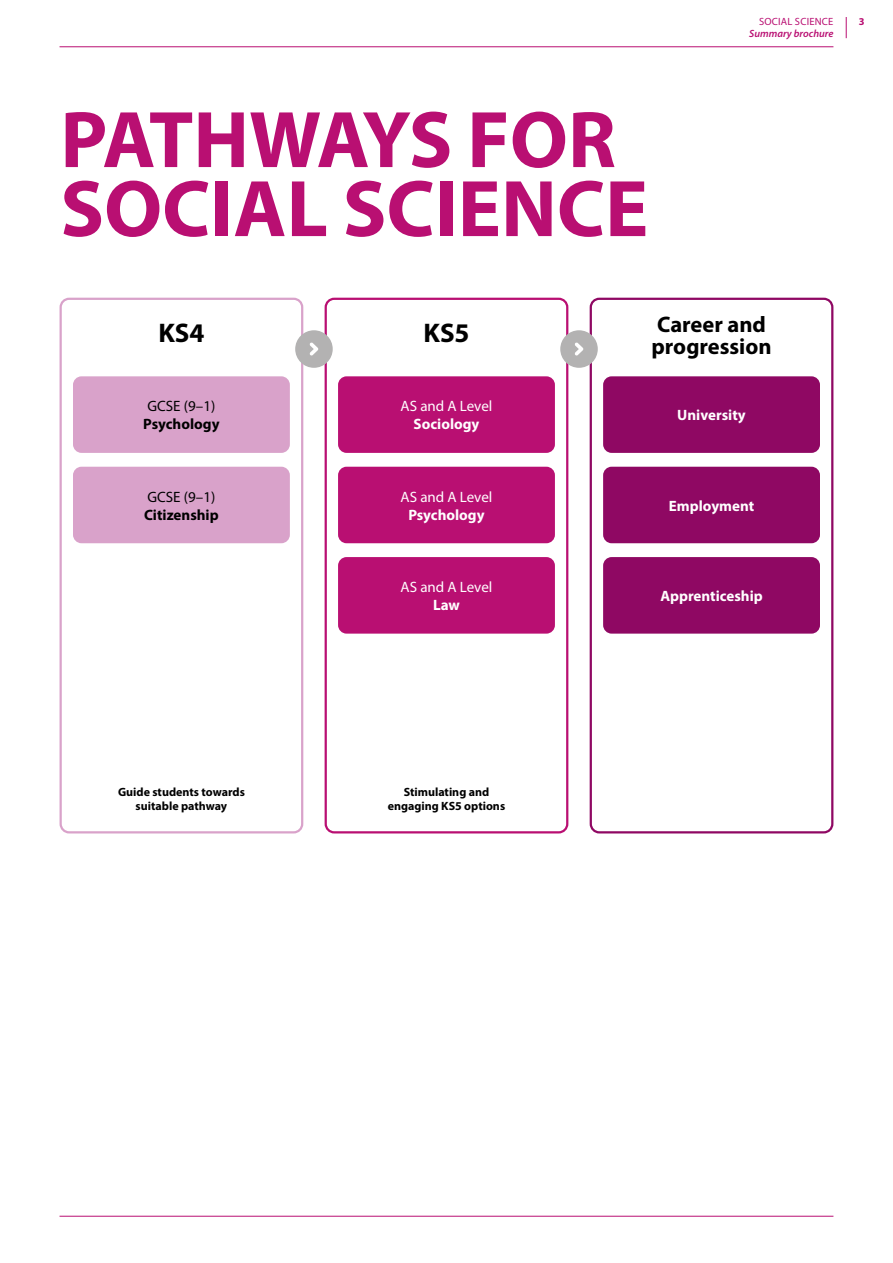
<style>
.page{position:relative;width:893px;height:1263px;background:#fff}
.page>*{position:absolute;margin:0;border:0;box-sizing:border-box;transform-origin:0 0}
.Pathways_Header{font:700 81px/69px "Myriad Pro";color:#b90f72}
.Pathways_Subhead{font:700 27px "Myriad Pro";color:#000}
.Pathways_Subhead_15pt{font:700 22.5px/22.5px "Myriad Pro";color:#000}
.Pathways_Body_Text_White{font:15px/18px "Myriad Pro";color:#fff;text-align:center}
.Pathways_Body_Text{font:700 15px/18px "Myriad Pro";color:#000}
.Pathways_Body_Text_White-2{font:700 15px "Myriad Pro";color:#fff}
.Pathways_Small_Text{font:700 12px/14.4px "Myriad Pro";color:#000;text-align:center}
.t1{font:italic 600 10.5px "Myriad Pro";color:#b90f72}
.t2{font:10.5px "Myriad Pro";letter-spacing:.02em;color:#b90f72}
.t3{font:700 10.5px "Myriad Pro";color:#b90f72}
.s1{font-weight:400}
.s2{font-weight:700}
</style>
<div class="page">
<hr style="left:60px;top:46px;width:773px;height:1px;background:#b90f72">
<hr style="left:60px;top:1216px;width:773px;height:1px;background:#b90f72">
<svg style="left:846px;top:17px;width:1px;height:21px"></svg>
<div style="left:60px;top:298px;width:243px;height:535px;border:2px solid #d9a2ca;border-radius:9px"></div>
<div style="left:325px;top:298px;width:243px;height:535px;border:2px solid #b90f72;border-radius:9px"></div>
<div style="left:590px;top:298px;width:243px;height:535px;border:2px solid #8f0863;border-radius:9px"></div>
<div style="left:603px;top:376px;width:217px;height:77px;background:#8f0863;border-radius:9px"></div>
<div style="left:603px;top:467px;width:217px;height:76px;background:#8f0863;border-radius:9px"></div>
<div style="left:603px;top:557px;width:217px;height:77px;background:#8f0863;border-radius:9px"></div>
<div style="left:73px;top:376px;width:217px;height:77px;background:#d9a2ca;border-radius:9px"></div>
<div style="left:73px;top:467px;width:217px;height:76px;background:#d9a2ca;border-radius:9px"></div>
<div style="left:338px;top:376px;width:217px;height:77px;background:#b90f72;border-radius:9px"></div>
<div style="left:338px;top:467px;width:217px;height:76px;background:#b90f72;border-radius:9px"></div>
<div style="left:338px;top:557px;width:217px;height:77px;background:#b90f72;border-radius:9px"></div>
<div style="left:295px;top:330px;width:38px;height:38px;background:#b3b2b2;border-radius:50%"></div>
<svg style="left:310px;top:342px;width:8px;height:13px"></svg>
<div style="left:560px;top:330px;width:38px;height:38px;background:#b3b2b2;border-radius:50%"></div>
<svg style="left:575px;top:342px;width:8px;height:13px"></svg>
<h1 class="Pathways_Header" style="left:60px;top:103px;width:589px">PATHWAYS FOR<br>SOCIAL SCIENCE</h1>
<p class="t2" style="left:759px;top:15px;width:76px">SOCIAL SCIENCE</p>
<p class="t1" style="left:749px;top:27px;width:86px">Summary brochure</p>
<p class="t3" style="left:859px;top:14px;width:7px">3</p>
<h2 class="Pathways_Subhead" style="left:158px;top:315px;width:48px">KS4</h2>
<h2 class="Pathways_Subhead" style="left:423px;top:315px;width:48px">KS5</h2>
<h2 class="Pathways_Subhead_15pt" style="left:651px;top:312px;width:122px">Career and progression</h2>
<p class="Pathways_Body_Text" style="left:143px;top:397px;width:78px"><span class="s1">GCSE (9–1)<br></span>Psychology</p>
<p class="Pathways_Body_Text_White" style="left:401px;top:397px;width:93px">AS and A Level<br><span class="s2">Sociology</span></p>
<p class="Pathways_Body_Text_White-2" style="left:677px;top:405px;width:70px">University</p>
<p class="Pathways_Body_Text" style="left:144px;top:487px;width:76px"><span class="s1">GCSE (9–1)<br></span>Citizenship</p>
<p class="Pathways_Body_Text_White" style="left:401px;top:487px;width:93px">AS and A Level<br><span class="s2">Psychology</span></p>
<p class="Pathways_Body_Text_White-2" style="left:669px;top:496px;width:87px">Employment</p>
<p class="Pathways_Body_Text_White" style="left:401px;top:578px;width:93px">AS and A Level<br><span class="s2">Law</span></p>
<p class="Pathways_Body_Text_White-2" style="left:660px;top:586px;width:104px">Apprenticeship</p>
<p class="Pathways_Small_Text" style="left:118px;top:784px;width:128px">Guide students towards suitable pathway</p>
<p class="Pathways_Small_Text" style="left:388px;top:784px;width:119px">Stimulating and engaging KS5 options</p>
</div>
